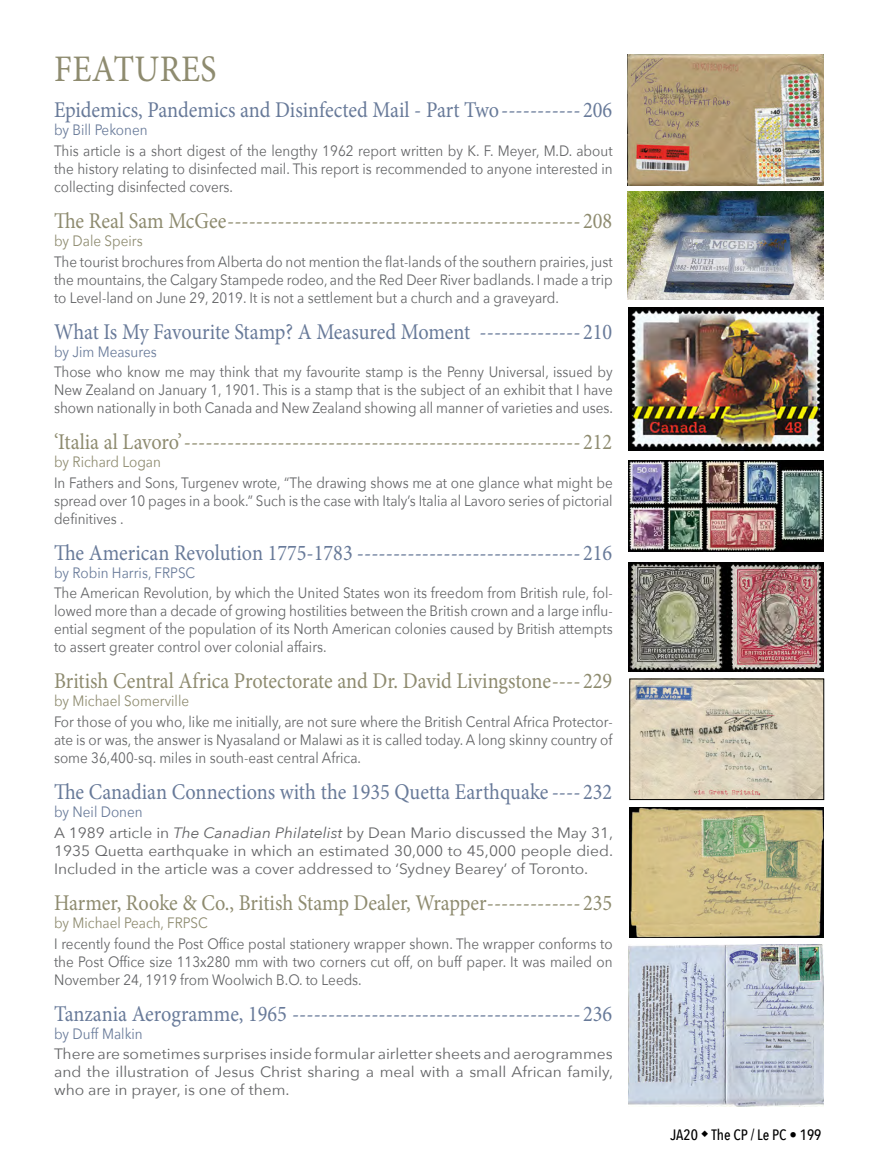
<style>
.page{position:relative;width:878px;height:1161px;background:#fff}
.page>*{position:absolute;margin:0;border:0;box-sizing:border-box;transform-origin:0 0}
.t1{font:37.5px "Minion Pro";letter-spacing:.01em;color:#8e8b6f;scale:.9 1}
.t2{font:22.5px "Minion Pro";color:#687a99;scale:.9 1}
.t3{font:22.5px "Minion Pro";color:#8e8b6f;scale:.9 1}
.t4{font:15px/18px "Avenir Next";color:#636466;text-align:justify;scale:.9 1}
.t5{font:15px/18px "Avenir Next";color:#636466;scale:1.04 1}
.t6{font:15px "Avenir Next";color:#8e8b6f;scale:.9 1}
.t7{font:15px "Avenir Next";color:#687a99;scale:.9 1}
.t8{font:500 15px "Avenir Next Condensed";color:#000}
.s1{color:#687a99}
.s2{font-style:italic}
</style>
<div class="page">
<img style="left:627px;top:54px;width:197px;height:132px">
<img style="left:627px;top:192px;width:197px;height:108px">
<img style="left:628px;top:562px;width:196px;height:109px">
<img style="left:628px;top:945px;width:196px;height:162px">
<img style="left:629px;top:807px;width:195px;height:131px">
<img style="left:631px;top:679px;width:193px;height:121px">
<div style="left:629px;top:679px;width:194px;height:121px;border:1px solid #000"></div>
<img style="left:628px;top:460px;width:196px;height:91px">
<img style="left:628px;top:307px;width:196px;height:144px">
<h1 class="t1" style="left:54px;top:44px;width:182px">FEATURES</h1>
<h2 class="t2" style="left:54px;top:95px;width:622px">Epidemics, Pandemics and Disinfected Mail - Part Two----------- 206</h2>
<p class="t7" style="left:54px;top:117px;width:105px">by Bill Pekonen</p>
<p class="t4" style="left:54px;top:141px;width:622px">This article is a short digest of the lengthy 1962 report written by K. F. Meyer, M.D. about the history relating to disinfected mail. This report is recommended to anyone interested in collecting disinfected covers.</p>
<h2 class="t3" style="left:54px;top:206px;width:622px">The Real Sam McGee------------------------------------------------- 208</h2>
<p class="t6" style="left:54px;top:228px;width:100px">by Dale Speirs</p>
<p class="t4" style="left:54px;top:252px;width:622px">The tourist brochures from Alberta do not mention the flat-lands of the southern prairies, just the mountains, the Calgary Stampede rodeo, and the Red Deer River badlands. I made a trip to Level-land on June 29, 2019. It is not a settlement but a church and a graveyard.</p>
<h2 class="t2" style="left:54px;top:316px;width:621px">What Is My Favourite Stamp? A Measured Moment -------------- 210</h2>
<p class="t7" style="left:54px;top:339px;width:116px">by Jim Measures</p>
<p class="t4" style="left:54px;top:362px;width:622px">Those who know me may think that my favourite stamp is the Penny Universal, issued by New Zealand on January 1, 1901. This is a stamp that is the subject of an exhibit that I have shown nationally in both Canada and New Zealand showing all manner of varieties and uses.</p>
<h2 class="t3" style="left:54px;top:427px;width:622px">‘Italia al Lavoro’------------------------------------------------------- 212</h2>
<p class="t6" style="left:54px;top:449px;width:120px">by Richard Logan</p>
<p class="t4" style="left:54px;top:473px;width:622px">In Fathers and Sons, Turgenev wrote, “The drawing shows me at one glance what might be spread over 10 pages in a book.” Such is the case with Italy’s Italia al Lavoro series of pictorial definitives .</p>
<h2 class="t2" style="left:54px;top:538px;width:622px">The American Revolution 1775-1783 ------------------------------- 216</h2>
<p class="t7" style="left:54px;top:560px;width:158px">by Robin Harris, FRPSC</p>
<p class="t4" style="left:54px;top:584px;width:622px">The American Revolution, by which the United States won its freedom from British rule, fol&shy;lowed more than a decade of growing hostilities between the British crown and a large influ&shy;ential segment of the population of its North American colonies caused by British attempts to assert greater control over colonial affairs.</p>
<h2 class="t3" style="left:54px;top:666px;width:622px">British Central Africa Protectorate and Dr. David Livingstone---- 229</h2>
<p class="t6" style="left:54px;top:689px;width:152px">by Michael Somerville</p>
<p class="t4" style="left:54px;top:712px;width:622px">For those of you who, like me initially, are not sure where the British Central Africa Protector&shy;ate is or was, the answer is Nyasaland or Malawi as it is called today. A long skinny country of some 36,400-sq. miles in south-east central Africa.</p>
<h2 class="t2" style="left:54px;top:777px;width:621px">The Canadian Connections with the 1935 Quetta Earthquake ---- 232</h2>
<p class="t5" style="left:54px;top:801px;width:539px;line-height:20.7px"><span class="s1">by Neil Donen<br></span>A 1989 article in <span class="s2">The Canadian Philatelist</span> by Dean Mario discussed the May 31,</p>
<p class="t5" style="left:54px;top:841px;width:539px">1935 Quetta earthquake in which an estimated 30,000 to 45,000 people died.<br>Included in the article was a cover addressed to ‘Sydney Bearey’ of Toronto.</p>
<h2 class="t3" style="left:54px;top:888px;width:622px">Harmer, Rooke &amp; Co., British Stamp Dealer, Wrapper------------- 235</h2>
<p class="t6" style="left:54px;top:910px;width:172px">by Michael Peach, FRPSC</p>
<p class="t4" style="left:54px;top:934px;width:622px">I recently found the Post Office postal stationery wrapper shown. The wrapper conforms to the Post Office size 113x280 mm with two corners cut off, on buff paper. It was mailed on November 24, 1919 from Woolwich B.O. to Leeds.</p>
<h2 class="t2" style="left:54px;top:998px;width:622px">Tanzania Aerogramme, 1965 ---------------------------------------- 236</h2>
<p class="t7" style="left:54px;top:1021px;width:100px">by Duff Malkin</p>
<p class="t5" style="left:54px;top:1044px;width:539px;text-align:justify">There are sometimes surprises inside formular airletter sheets and aerogrammes and the illustration of Jesus Christ sharing a meal with a small African family, who are in prayer, is one of them.</p>
<p class="t8" style="left:670px;top:1125px;width:152px">JA20 The CP / Le PC • 199</p>
</div>
